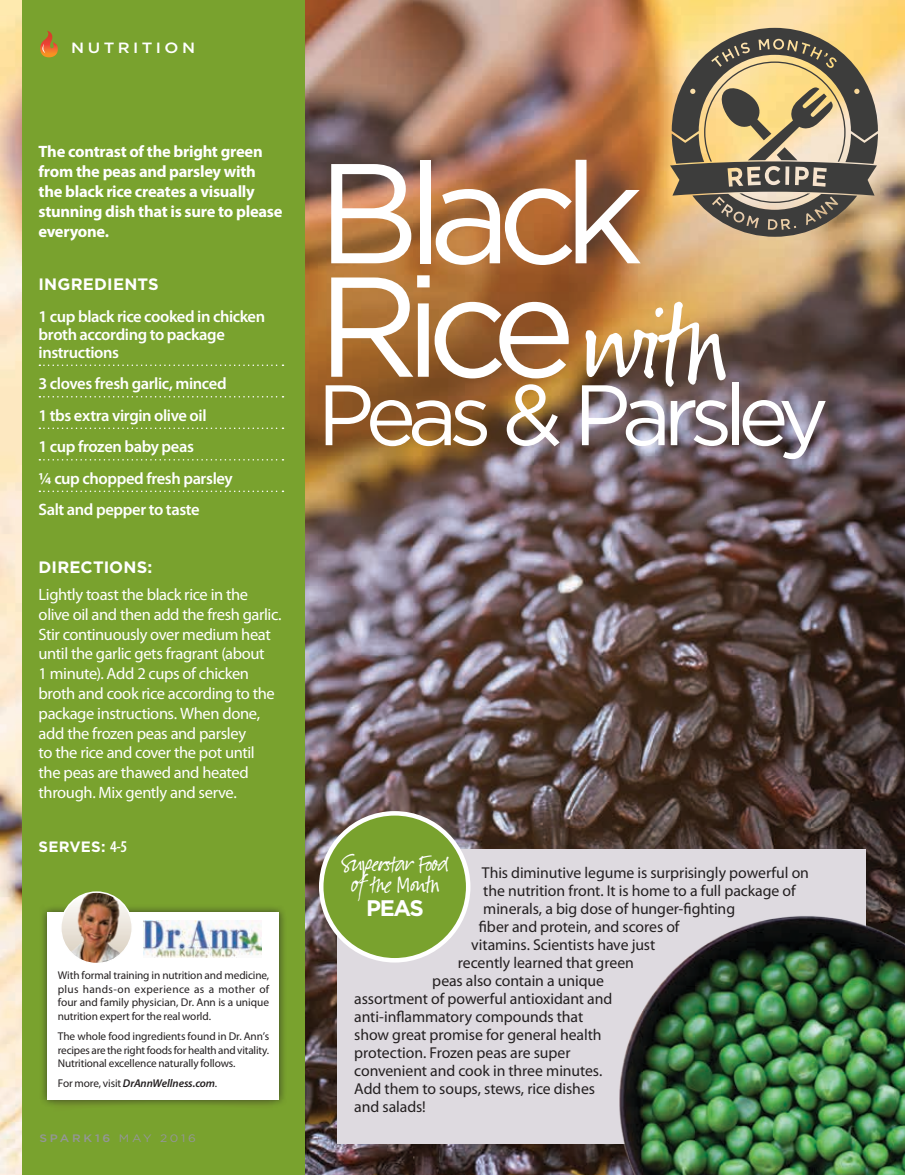
<style>
.page{position:relative;width:905px;height:1175px;background:#fff}
.page>*{position:absolute;margin:0;border:0;box-sizing:border-box;transform-origin:0 0}
.t1{font:141.75px/113.4px "Gotham HTF";letter-spacing:-.105em;color:#fff}
.t2{font:85.5px "Gotham HTF";letter-spacing:-.095em;color:#fff}
.t3{font:29.25px/21px "Suomi Hand Script";color:#fff;text-align:center}
.t4{font:700 22.5px "Gotham HTF";color:#fff}
.t5{font:16.5px/19.8px "Myriad Pro";letter-spacing:-.025em;color:#fff}
.t6{font:600 16.5px/31.5px "Myriad Pro";letter-spacing:-.025em;color:#fff}
.t7{font:700 16.5px/19.8px "Myriad Pro";letter-spacing:-.02em;color:#fff}
.t8{font:700 16.5px "Gotham HTF";letter-spacing:.01em;color:#fff}
.t9{font:15.75px "Myriad Pro";letter-spacing:-.005em;color:#231f20}
.t10{font:700 15px "Gotham HTF";letter-spacing:.015em;color:#fff}
.t11{font:500 14.85px "Gotham HTF";letter-spacing:.21em;color:#fff;scale:1.11 1}
.t12{font:11.25px/13.5px "Myriad Pro";letter-spacing:-.01em;color:#231f20;text-align:justify}
.t13{font:italic 600 11.25px "Myriad Pro";letter-spacing:-.005em;color:#231f20}
.t14{font:500 10.8px "Gotham HTF";letter-spacing:.23em;color:#949698;scale:1.11 1}
.s1{font-family:"Myriad Pro";font-weight:600;font-stretch:condensed;font-size:16.5px}
.s2{font-weight:400;font-style:normal}
.s3{font-weight:400}
.s4{font-family:"Suomi Hand Script"}
</style>
<div class="page">
<img style="left:0;top:0;width:904px;height:1174px">
<div style="left:22px;top:0;width:283px;height:1174px;background:#79a22e"></div>
<svg style="left:39px;top:364px;width:244px;height:2px"></svg>
<svg style="left:39px;top:396px;width:244px;height:1px"></svg>
<svg style="left:39px;top:427px;width:244px;height:2px"></svg>
<svg style="left:39px;top:459px;width:244px;height:1px"></svg>
<svg style="left:39px;top:490px;width:244px;height:2px"></svg>
<svg style="left:670px;top:28px;width:207px;height:209px;background:#9d8c6c"></svg>
<div style="left:39px;top:904px;width:248px;height:203px;background:#231f20;opacity:.75"></div>
<div style="left:48px;top:912px;width:231px;height:187px;background:#fff"></div>
<img style="left:143px;top:920px;width:118px;height:37px">
<img style="left:61px;top:892px;width:71px;height:71px;border-radius:36px">
<div style="left:60px;top:891px;width:73px;height:73px;border:2px solid #fff;border-radius:50%"></div>
<div style="left:337px;top:849px;width:528px;height:295px;background:#dedae0"></div>
<div style="left:321px;top:813px;width:147px;height:147px;background:#79a22e;border-radius:50%"></div>
<div style="left:319px;top:811px;width:151px;height:151px;border:4px solid #fff;border-radius:50%"></div>
<img style="left:470px;top:882px;width:434px;height:292px">
<svg style="left:40px;top:31px;width:18px;height:27px"></svg>
<p class="t11" style="left:71px;top:40px;width:113px">NUTRITION</p>
<p class="t7" style="left:39px;top:142px;width:245px">The contrast of the bright green from the peas and parsley with the black rice creates a visually stunning dish that is sure to please everyone.</p>
<p class="t8" style="left:39px;top:275px;width:122px">INGREDIENTS</p>
<p class="t6" style="left:39px;top:307px;width:228px;line-height:18px">1 cup black rice cooked in chicken broth according to package instructions</p>
<p class="t6" style="left:39px;top:368px;width:196px">3 cloves fresh garlic, minced<br>1 tbs extra virgin olive oil<br>1 cup frozen baby peas<br>¼ cup chopped fresh parsley<br>Salt and pepper to taste</p>
<p class="t8" style="left:39px;top:558px;width:115px">DIRECTIONS:</p>
<p class="t5" style="left:39px;top:585px;width:244px">Lightly toast the black rice in the olive oil and then add the fresh garlic.<br>Stir continuously over medium heat until the garlic gets fragrant (about<br>1 minute). Add 2 cups of chicken broth and cook rice according to the package instructions. When done, add the frozen peas and parsley<br>to the rice and cover the pot until<br>the peas are thawed and heated through. Mix gently and serve.</p>
<p class="t10" style="left:39px;top:837px;width:90px">SERVES: <span class="s1">4-5</span></p>
<p class="t12" style="left:58px;top:969px;width:213px">With formal training in nutrition and medicine, plus hands-on experience as a mother of four and family physician, Dr. Ann is a unique nutrition expert for the real world.</p>
<p class="t12" style="left:58px;top:1029px;width:213px">The whole food ingredients found in Dr. Ann’s recipes are the right foods for health and vitality.<br>Nutritional excellence naturally follows.</p>
<p class="t13" style="left:58px;top:1077px;width:161px"><span class="s2">For more, visit</span> DrAnnWellness.com<span class="s2">.</span></p>
<p class="t14" style="left:39px;top:1132px;width:142px">SPARK16 <span class="s3">MAY 2016</span></p>
<h1 class="t1" style="left:317px;top:154px;width:413px">Black<br>Rice <span class="s4">with</span></h1>
<h2 class="t2" style="left:317px;top:367px;width:513px">Peas &amp; Parsley</h2>
<h3 class="t3" style="left:342px;top:854px;width:108px">Superstar Food of the Month</h3>
<h3 class="t4" style="left:366px;top:895px;width:59px">PEAS</h3>
<p class="t9" style="left:482px;top:863px;width:329px">This diminutive legume is surprisingly powerful on</p>
<p class="t9" style="left:483px;top:881px;width:314px">the nutrition front. It is home to a full package of</p>
<p class="t9" style="left:483px;top:899px;width:253px">minerals, a big dose of hunger-fighting</p>
<p class="t9" style="left:479px;top:917px;width:202px">fiber and protein, and scores of</p>
<p class="t9" style="left:471px;top:935px;width:185px">vitamins. Scientists have just</p>
<p class="t9" style="left:458px;top:953px;width:178px">recently learned that green</p>
<p class="t9" style="left:432px;top:971px;width:173px">peas also contain a unique</p>
<p class="t9" style="left:354px;top:989px;width:259px">assortment of powerful antioxidant and</p>
<p class="t9" style="left:354px;top:1007px;width:230px">anti-inflammatory compounds that</p>
<p class="t9" style="left:354px;top:1025px;width:249px">show great promise for general health</p>
<p class="t9" style="left:354px;top:1043px;width:218px">protection. Frozen peas are super</p>
<p class="t9" style="left:354px;top:1061px;width:250px">convenient and cook in three minutes.</p>
<p class="t9" style="left:354px;top:1079px;width:242px">Add them to soups, stews, rice dishes</p>
<p class="t9" style="left:354px;top:1097px;width:73px">and salads!</p>
</div>
